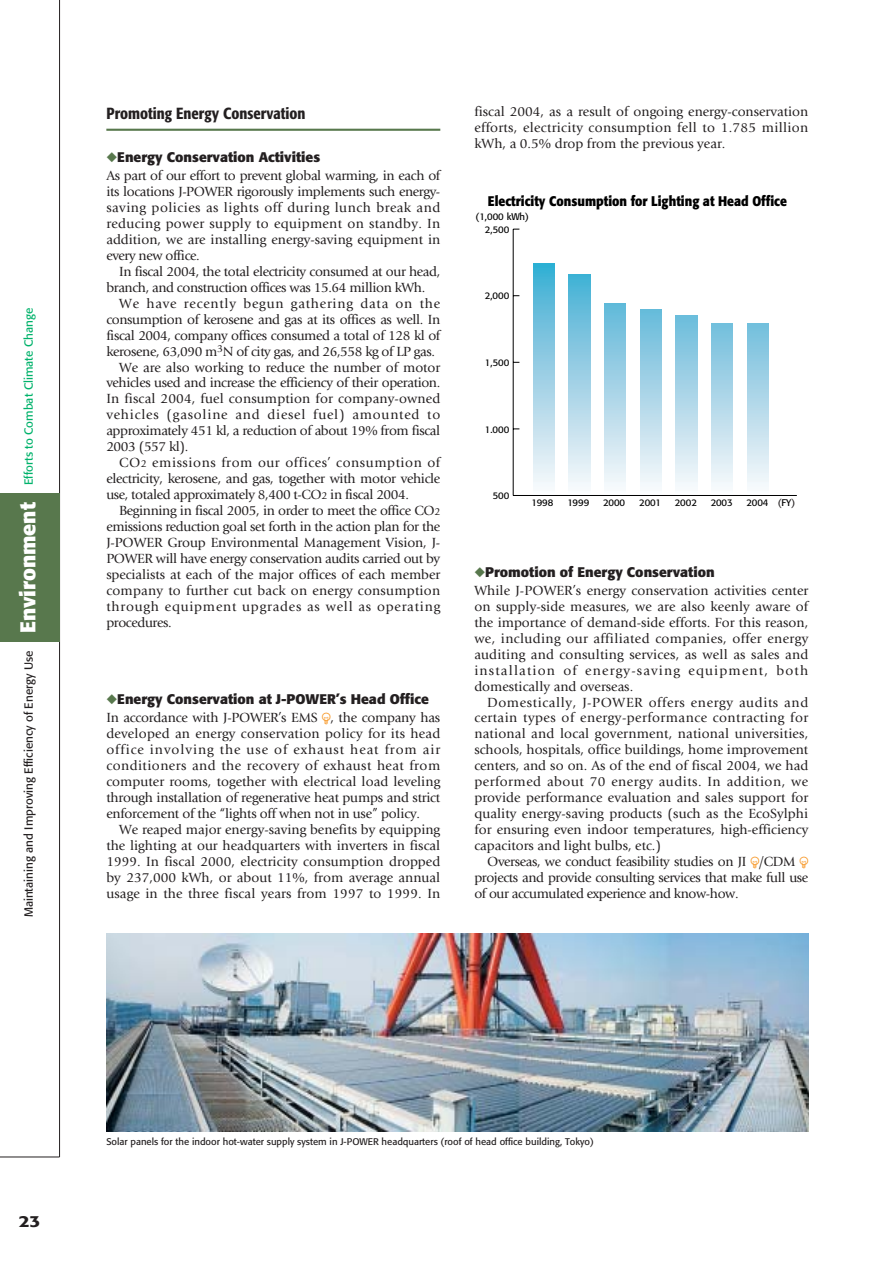
<style>
.page{position:relative;width:893px;height:1262px;background:#fff}
.page>*{position:absolute;margin:0;border:0;box-sizing:border-box;transform-origin:0 0}
.t1{font:500 condensed 15.9px "Formata";color:#231f20}
.t2{font:500 15.9px "Formata";color:#231f20;scale:1.2 1}
.t3{font:13.8px/15.9px "Giovanni";letter-spacing:-.015em;color:#231f20;text-align:justify}
.t4{font:13.8px "Giovanni";letter-spacing:.055em;color:#231f20}
.t5{font:700 13.8px "Formata";color:#231f20}
.t6{font:700 13.8px "Formata";color:#000;scale:.88 1}
.t7{font:13.8px "Giovanni";letter-spacing:.01em;color:#231f20}
.t8{font:13.8px "Giovanni";letter-spacing:.015em;color:#231f20}
.t9{font:13.8px "Giovanni";letter-spacing:.04em;color:#231f20}
.t10{font:11.7px "Formata";color:#231f20}
.t11{font:11.7px "Formata";color:#00b26b}
.t12{font:9.6px "Formata";color:#231f20}
.t13{font:9.6px "Formata";color:#000}
.s1{font-weight:700;font-size:21.3px;color:#fff}
.s2{color:#58784d}
.s3{font-size:10.65px}
.s4{font-family:"Denki";font-size:11.7px;color:#f7931d}
.s5{color:#000}
</style>
<div class="page">
<hr style="left:59px;top:0;width:1px;height:1157px;background:#231f20">
<hr style="left:0;top:1156px;width:60px;height:1px;background:#231f20">
<hr style="left:513px;top:229px;width:1px;height:266px;background:#000">
<div style="left:533px;top:263px;width:21px;height:232px;background:linear-gradient(to bottom,#3aacd2,#fef8fb)"></div>
<div style="left:568px;top:274px;width:22px;height:221px;background:linear-gradient(to bottom,#46afd4,#fef9fb)"></div>
<div style="left:604px;top:303px;width:21px;height:192px;background:linear-gradient(to bottom,#61b7d8,#fbf9fb)"></div>
<div style="left:640px;top:309px;width:21px;height:186px;background:linear-gradient(to bottom,#66b9d9,#fbfafb)"></div>
<div style="left:675px;top:315px;width:22px;height:180px;background:linear-gradient(to bottom,#6cbbda,#fbfafb)"></div>
<div style="left:711px;top:323px;width:21px;height:172px;background:linear-gradient(to bottom,#72bddb,#fbfafc)"></div>
<div style="left:747px;top:323px;width:21px;height:172px;background:linear-gradient(to bottom,#72bddb,#fbfafc)"></div>
<hr style="left:513px;top:495px;width:283px;height:1px;background:#000">
<hr style="left:106px;top:129px;width:334px;height:2px;background:#58784d">
<img style="left:106px;top:933px;width:702px;height:198px">
<div style="left:0;top:493px;width:60px;height:149px;background:#58784d"></div>
<p class="t11" style="left:24px;top:485px;width:179px;rotate:-90deg">Efforts to Combat Climate Change</p>
<p class="t10" style="left:24px;top:917px;width:416px;rotate:-90deg">Maintaining and Improving Efficiency of Energy Use <span class="s1">Environment</span></p>
<p class="t1" style="left:106px;top:106px;width:200px">Promoting Energy Conservation</p>
<p class="t5" style="left:106px;top:151px;width:215px"><span class="s2">◆</span>Energy Conservation Activities</p>
<p class="t3" style="left:106px;top:169px;width:335px">As part of our effort to prevent global warming, in each of its locations J-POWER rigorously implements such energy&shy;saving policies as lights off during lunch break and reducing power supply to equipment on standby. In addition, we are installing energy-saving equipment in every new office.</p>
<p class="t3" style="left:106px;top:264px;width:335px;text-indent:13px">In fiscal 2004, the total electricity consumed at our head, branch, and construction offices was 15.64 million kWh.</p>
<p class="t4" style="left:119px;top:298px;width:323px">We have recently begun gathering data on the</p>
<p class="t3" style="left:106px;top:312px;width:335px">consumption of kerosene and gas at its offices as well. In</p>
<p class="t3" style="left:106px;top:328px;width:335px">fiscal 2004, company offices consumed a total of 128 kl of</p>
<p class="t3" style="left:106px;top:344px;width:330px">kerosene, 63,090 m<sup>3</sup>N of city gas, and 26,558 kg of LP gas.</p>
<p class="t3" style="left:119px;top:360px;width:323px">We are also working to reduce the number of motor</p>
<p class="t3" style="left:106px;top:376px;width:335px">vehicles used and increase the efficiency of their operation.</p>
<p class="t7" style="left:106px;top:393px;width:335px">In fiscal 2004, fuel consumption for company-owned</p>
<p class="t4" style="left:106px;top:409px;width:335px">vehicles (gasoline and diesel fuel) amounted to</p>
<p class="t3" style="left:106px;top:424px;width:335px">approximately 451 kl, a reduction of about 19% from fiscal</p>
<p class="t3" style="left:106px;top:440px;width:84px">2003 (557 kl).</p>
<p class="t9" style="left:119px;top:457px;width:323px">CO<span class="s3">2</span> emissions from our offices’ consumption of</p>
<p class="t3" style="left:106px;top:472px;width:335px">electricity, kerosene, and gas, together with motor vehicle</p>
<p class="t3" style="left:106px;top:488px;width:304px">use, totaled approximately 8,400 t-CO<span class="s3">2</span> in fiscal 2004.</p>
<p class="t3" style="left:119px;top:504px;width:323px">Beginning in fiscal 2005, in order to meet the office CO<span class="s3">2</span></p>
<p class="t3" style="left:106px;top:520px;width:335px">emissions reduction goal set forth in the action plan for the</p>
<p class="t3" style="left:106px;top:535px;width:335px">J-POWER Group Environmental Management Vision, J-</p>
<p class="t3" style="left:106px;top:551px;width:335px">POWER will have energy conservation audits carried out by</p>
<p class="t3" style="left:106px;top:567px;width:335px">specialists at each of the major offices of each member</p>
<p class="t8" style="left:106px;top:585px;width:335px">company to further cut back on energy consumption</p>
<p class="t4" style="left:106px;top:601px;width:335px">through equipment upgrades as well as operating</p>
<p class="t3" style="left:106px;top:615px;width:67px">procedures.</p>
<p class="t5" style="left:106px;top:693px;width:324px"><span class="s2">◆</span>Energy Conservation at J-POWER’s Head Office</p>
<p class="t3" style="left:106px;top:711px;width:335px">In accordance with J-POWER’s EMS <span class="s4">A</span>, the company has developed an energy conservation policy for its head office involving the use of exhaust heat from air conditioners and the recovery of exhaust heat from computer rooms, together with electrical load leveling through installation of regenerative heat pumps and strict enforcement of the “lights off when not in use” policy.</p>
<p class="t3" style="left:106px;top:822px;width:335px;text-indent:13px">We reaped major energy-saving benefits by equipping the lighting at our headquarters with inverters in fiscal 1999. In fiscal 2000, electricity consumption dropped by 237,000 kWh, or about 11%, from average annual usage in the three fiscal years from 1997 to 1999. In</p>
<p class="t3" style="left:474px;top:105px;width:335px">fiscal 2004, as a result of ongoing energy-conservation efforts, electricity consumption fell to 1.785 million kWh, a 0.5% drop from the previous year.</p>
<p class="t6" style="left:488px;top:195px;width:341px">Electricity Consumption for Lighting at Head Office</p>
<p class="t13" style="left:475px;top:213px;width:55px">(1,000 kWh)</p>
<p class="t13" style="left:485px;top:225px;width:26px">2,500</p>
<p class="t13" style="left:485px;top:292px;width:26px">2,000</p>
<p class="t13" style="left:485px;top:358px;width:26px">1,500</p>
<p class="t13" style="left:485px;top:425px;width:26px">1.000</p>
<p class="t13" style="left:492px;top:491px;width:18px">500</p>
<p class="t13" style="left:603px;top:498px;width:24px">2000</p>
<p class="t12" style="left:777px;top:498px;width:19px">(<span class="s5">FY</span>)</p>
<p class="t13" style="left:531px;top:498px;width:23px">1998</p>
<p class="t13" style="left:567px;top:498px;width:23px">1999</p>
<p class="t13" style="left:639px;top:498px;width:23px">2001</p>
<p class="t13" style="left:674px;top:498px;width:24px">2002</p>
<p class="t13" style="left:710px;top:498px;width:24px">2003</p>
<p class="t13" style="left:746px;top:498px;width:24px">2004</p>
<p class="t5" style="left:474px;top:566px;width:242px"><span class="s2">◆</span>Promotion of Energy Conservation</p>
<p class="t3" style="left:474px;top:583px;width:335px">While J-POWER’s energy conservation activities center on supply-side measures, we are also keenly aware of the importance of demand-side efforts. For this reason, we, including our affiliated companies, offer energy auditing and consulting services, as well as sales and installation of energy-saving equipment, both domestically and overseas.</p>
<p class="t3" style="left:474px;top:695px;width:335px;text-indent:13px">Domestically, J-POWER offers energy audits and certain types of energy-performance contracting for national and local government, national universities, schools, hospitals, office buildings, home improvement centers, and so on. As of the end of fiscal 2004, we had performed about 70 energy audits. In addition, we provide performance evaluation and sales support for quality energy-saving products (such as the EcoSylphi for ensuring even indoor temperatures, high-efficiency capacitors and light bulbs, etc.)</p>
<p class="t3" style="left:474px;top:854px;width:335px;text-indent:13px">Overseas, we conduct feasibility studies on JI <span class="s4">A</span>/CDM <span class="s4">A </span>projects and provide consulting services that make full use of our accumulated experience and know-how.</p>
<p class="t2" style="left:19px;top:1214px;width:20px">23</p>
<p class="t12" style="left:106px;top:1137px;width:489px">Solar panels for the indoor hot-water supply system in J-POWER headquarters (roof of head office building, Tokyo)</p>
</div>
